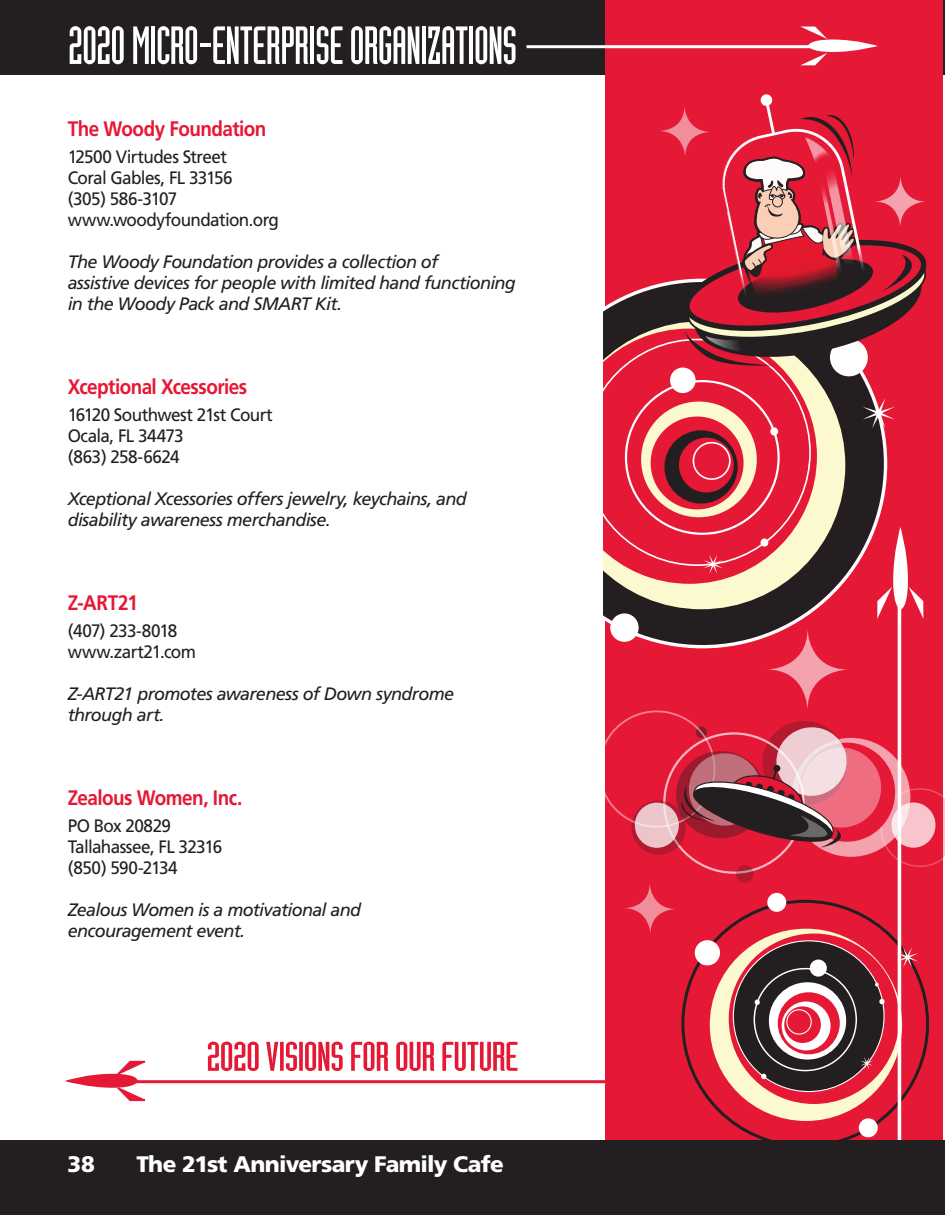
<style>
.page{position:relative;width:945px;height:1215px;background:#fff}
.page>*{position:absolute;margin:0;border:0;box-sizing:border-box;transform-origin:0 0}
.t1{font:52.5px "Industria Solid";letter-spacing:-.025em;color:#fff}
.t2{font:900 22.5px "Frutiger";letter-spacing:-.03em;color:#fff}
.t3{font:700 21px "Frutiger";letter-spacing:-.03em;color:#e51836;scale:.9 1}
.t4{font:italic 18px/21px "Frutiger";letter-spacing:-.035em;color:#231f20}
.t5{font:18px/21px "Frutiger";letter-spacing:-.035em;color:#231f20;scale:.95 1}
</style>
<div class="page">
<svg style="left:66px;top:1060px;width:81px;height:42px"></svg>
<hr style="left:129px;top:1080px;width:624px;height:3px;background:#e51836">
<div style="left:0;top:0;width:945px;height:75px;background:#231f20"></div>
<div style="left:606px;top:0;width:337px;height:1215px;background:#e51836"></div>
<svg style="left:876px;top:783px;width:69px;height:89px"></svg>
<svg style="left:791px;top:738px;width:119px;height:119px;background:#f3a0ac"></svg>
<div style="left:799px;top:743px;width:96px;height:99px;background:#e51836;border-radius:50%"></div>
<div style="left:801px;top:748px;width:80px;height:80px;background:#ee6d80;border-radius:50%"></div>
<div style="left:632px;top:800px;width:54px;height:55px;background:#b51930;border-radius:50%"></div>
<svg style="left:736px;top:865px;width:18px;height:18px"></svg>
<svg style="left:603px;top:279px;width:284px;height:369px"></svg>
<div style="left:830px;top:338px;width:38px;height:38px;background:#fff;border-radius:50%"></div>
<div style="left:610px;top:613px;width:29px;height:29px;background:#fff;border-radius:50%"></div>
<svg style="left:603px;top:321px;width:242px;height:288px;background:#968b78"></svg>
<svg style="left:603px;top:329px;width:214px;height:255px"></svg>
<svg style="left:603px;top:339px;width:208px;height:227px"></svg>
<div style="left:670px;top:368px;width:26px;height:25px;background:#fff;border-radius:50%"></div>
<div style="left:641px;top:402px;width:116px;height:115px;background:#fcf9ce;border-radius:50%"></div>
<div style="left:651px;top:417px;width:93px;height:92px;background:#e51836;border-radius:50%"></div>
<div style="left:664px;top:430px;width:74px;height:74px;background:#231f20;border-radius:50%"></div>
<div style="left:679px;top:438px;width:55px;height:54px;background:#e51836;border-radius:50%"></div>
<div style="left:693px;top:442px;width:38px;height:38px;border:2px solid #fff;border-radius:50%"></div>
<svg style="left:863px;top:398px;width:32px;height:30px"></svg>
<div style="left:761px;top:538px;width:7px;height:9px;background:#fff;border-radius:50%"></div>
<div style="left:770px;top:427px;width:8px;height:9px;background:#fff;border-radius:50%"></div>
<svg style="left:703px;top:555px;width:20px;height:19px"></svg>
<div style="left:695px;top:940px;width:25px;height:25px;background:#fff;border-radius:50%"></div>
<div style="left:859px;top:1118px;width:19px;height:19px;background:#fff;border-radius:50%"></div>
<div style="left:710px;top:929px;width:192px;height:192px;background:#fcf9ce;border-radius:50%"></div>
<div style="left:729px;top:934px;width:170px;height:170px;background:#e51836;border-radius:50%"></div>
<div style="left:733px;top:941px;width:151px;height:151px;background:#231f20;border-radius:50%"></div>
<div style="left:810px;top:960px;width:17px;height:17px;background:#fff;border-radius:50%"></div>
<div style="left:769px;top:982px;width:77px;height:78px;background:#fff;border-radius:50%"></div>
<div style="left:778px;top:992px;width:62px;height:62px;background:#e51836;border-radius:50%"></div>
<div style="left:782px;top:1002px;width:49px;height:48px;background:#fff;border-radius:50%"></div>
<div style="left:784px;top:1006px;width:37px;height:37px;background:#e51836;border-radius:50%"></div>
<div style="left:786px;top:1009px;width:26px;height:26px;border:1px solid #fff;border-radius:50%"></div>
<div style="left:767px;top:893px;width:19px;height:19px;background:#fff;border-radius:50%"></div>
<svg style="left:897px;top:947px;width:21px;height:20px"></svg>
<svg style="left:761px;top:1074px;width:5px;height:5px"></svg>
<svg style="left:755px;top:1000px;width:5px;height:5px"></svg>
<svg style="left:879px;top:999px;width:6px;height:5px"></svg>
<svg style="left:875px;top:983px;width:4px;height:3px"></svg>
<svg style="left:860px;top:1057px;width:13px;height:13px"></svg>
<svg style="left:677px;top:94px;width:250px;height:275px"></svg>
<svg style="left:659px;top:105px;width:52px;height:52px"></svg>
<svg style="left:767px;top:629px;width:81px;height:81px"></svg>
<svg style="left:891px;top:802px;width:45px;height:46px;background:#f8c6cd"></svg>
<svg style="left:605px;top:710px;width:248px;height:138px"></svg>
<svg style="left:874px;top:176px;width:52px;height:52px"></svg>
<svg style="left:624px;top:883px;width:52px;height:52px"></svg>
<svg style="left:877px;top:527px;width:46px;height:92px"></svg>
<hr style="left:898px;top:600px;width:3px;height:602px;background:#fff">
<div style="left:0;top:1140px;width:945px;height:75px;background:#231f20"></div>
<svg style="left:800px;top:27px;width:78px;height:38px"></svg>
<hr style="left:526px;top:45px;width:290px;height:3px;background:#fff">
<svg style="left:208px;top:1042px;width:310px;height:29px"></svg>
<h1 class="t1" style="left:68px;top:17px;width:451px">2020 MICRO-ENTERPRISE ORGANIZATIONS</h1>
<p class="t3" style="left:68px;top:116px;width:222px">The Woody Foundation</p>
<p class="t5" style="left:68px;top:146px;width:224px">12500 Virtudes Street<br>Coral Gables, FL 33156<br>(305) 586-3107 www.woodyfoundation.org</p>
<p class="t4" style="left:68px;top:251px;width:450px">The Woody Foundation provides a collection of<br>assistive devices for people with limited hand functioning in the Woody Pack and SMART Kit.</p>
<p class="t3" style="left:68px;top:374px;width:201px">Xceptional Xcessories</p>
<p class="t5" style="left:68px;top:404px;width:218px">16120 Southwest 21st Court<br>Ocala, FL 34473<br>(863) 258-6624</p>
<p class="t4" style="left:68px;top:488px;width:401px">Xceptional Xcessories offers jewelry, keychains, and disability awareness merchandise.</p>
<p class="t3" style="left:68px;top:590px;width:80px">Z-ART21</p>
<p class="t5" style="left:68px;top:620px;width:137px">(407) 233-8018 www.zart21.com</p>
<p class="t4" style="left:68px;top:683px;width:388px">Z-ART21 promotes awareness of Down syndrome through art.</p>
<p class="t3" style="left:68px;top:785px;width:195px">Zealous Women, Inc.</p>
<p class="t5" style="left:68px;top:815px;width:164px">PO Box 20829<br>Tallahassee, FL 32316 (850) 590-2134</p>
<p class="t4" style="left:68px;top:899px;width:295px">Zealous Women is a motivational and encouragement event.</p>
<p class="t2" style="left:68px;top:1151px;width:29px">38</p>
<p class="t2" style="left:136px;top:1151px;width:369px">The 21st Anniversary Family Cafe</p>
</div>
